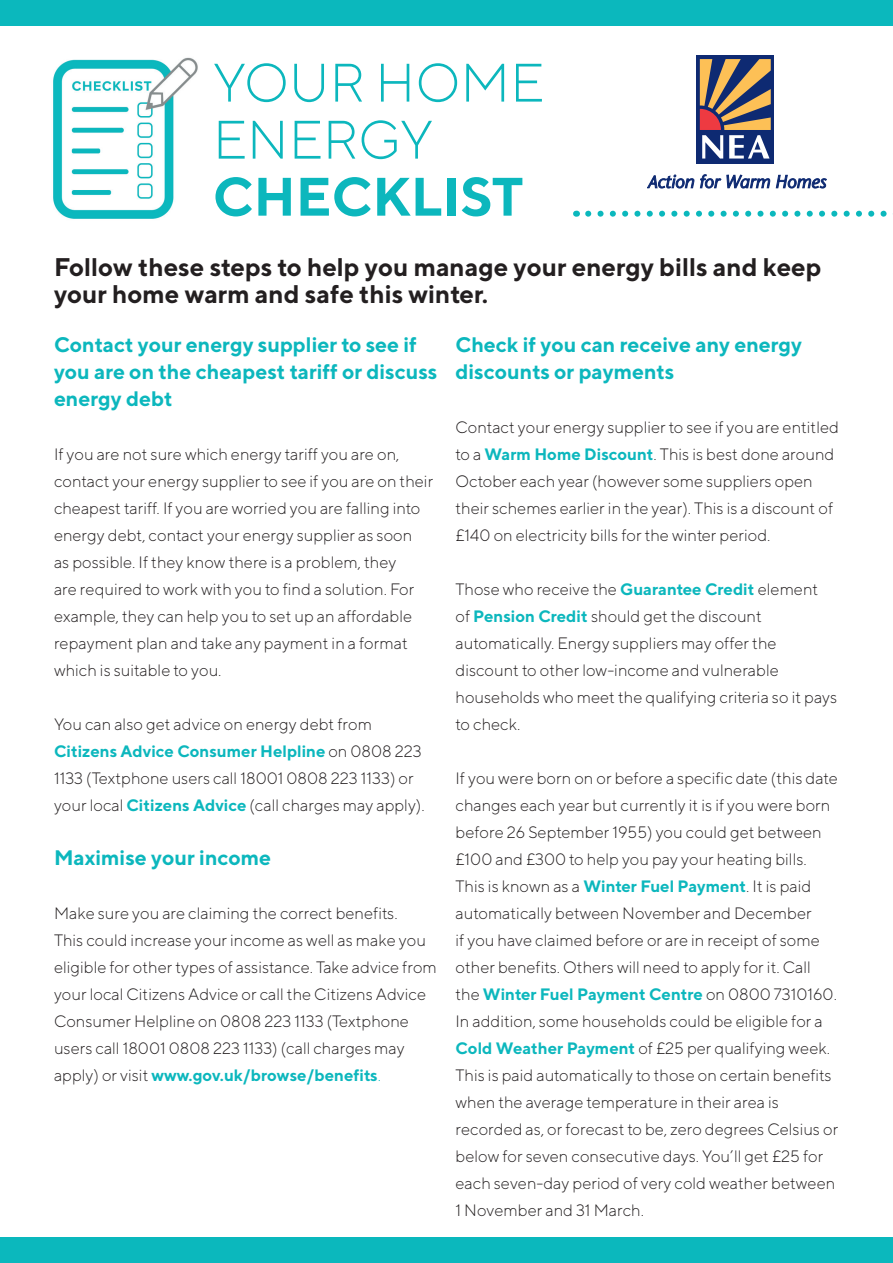
<style>
.page{position:relative;width:893px;height:1263px;background:#fff}
.page>*{position:absolute;margin:0;border:0;box-sizing:border-box;transform-origin:0 0}
.t1{font:300 54px/57px "TT Norms";color:#0cb7bd}
.t2{font:700 54px "TT Norms";color:#0cb7bd}
.t3{font:700 25.5px/27px "TT Norms";color:#231f20}
.t4{font:700 21px/27px "TT Norms";color:#0cb7bd}
.t5{font:300 16.5px/27px "TT Norms";color:#231f20}
.s1{font-weight:700;color:#0cb7bd}
.s2{color:#0cb7bd}
</style>
<div class="page">
<img style="left:53px;top:57px;width:145px;height:162px">
<svg style="left:696px;top:55px;width:78px;height:1px"></svg>
<div style="left:696px;top:56px;width:78px;height:108px;background:#0e2a72"></div>
<svg style="left:700px;top:59px;width:71px;height:100px"></svg>
<svg style="left:647px;top:175px;width:47px;height:13px"></svg>
<svg style="left:700px;top:174px;width:70px;height:14px"></svg>
<svg style="left:776px;top:175px;width:51px;height:13px"></svg>
<div style="left:0;top:0;width:893px;height:26px;background:#0bb8bd"></div>
<div style="left:0;top:1237px;width:893px;height:26px;background:#0bb8bd"></div>
<svg style="left:588px;top:211px;width:305px;height:6px"></svg>
<h1 class="t1" style="left:213px;top:53px;width:333px">YOUR HOME<br>ENERGY</h1>
<h1 class="t2" style="left:213px;top:163px;width:312px">CHECKLIST</h1>
<h2 class="t3" style="left:54px;top:253px;width:769px">Follow these steps to help you manage your energy bills and keep your home warm and safe this winter.</h2>
<p class="t4" style="left:54px;top:330px;width:385px">Contact your energy supplier to see if you are on the cheapest tariff or discuss energy debt</p>
<p class="t5" style="left:54px;top:440px;width:381px">If you are not sure which energy tariff you are on, contact your energy supplier to see if you are on their cheapest tariff. If you are worried you are falling into energy debt, contact your energy supplier as soon<br>as possible. If they know there is a problem, they<br>are required to work with you to find a solution. For example, they can help you to set up an affordable repayment plan and take any payment in a format which is suitable to you.</p>
<p class="t5" style="left:54px;top:710px;width:372px">You can also get advice on energy debt from <span class="s1">Citizens Advice Consumer Helpline</span> on 0808 223<br>1133 (Textphone users call 18001 0808 223 1133) or your local <span class="s1">Citizens Advice</span> (call charges may apply).</p>
<p class="t4" style="left:54px;top:843px;width:219px">Maximise your income</p>
<p class="t5" style="left:54px;top:899px;width:384px">Make sure you are claiming the correct benefits.<br>This could increase your income as well as make you eligible for other types of assistance. Take advice from your local Citizens Advice or call the Citizens Advice Consumer Helpline on 0808 223 1133 (Textphone users call 18001 0808 223 1133) (call charges may apply) or visit <span class="s1">www.gov.uk/browse/benefits</span><span class="s2">.</span></p>
<p class="t4" style="left:455px;top:330px;width:348px">Check if you can receive any energy discounts or payments</p>
<p class="t5" style="left:455px;top:413px;width:385px">Contact your energy supplier to see if you are entitled to a <span class="s1">Warm Home Discount</span>. This is best done around October each year (however some suppliers open their schemes earlier in the year). This is a discount of £140 on electricity bills for the winter period.</p>
<p class="t5" style="left:455px;top:575px;width:383px">Those who receive the <span class="s1">Guarantee Credit</span> element<br>of <span class="s1">Pension Credit</span> should get the discount automatically. Energy suppliers may offer the discount to other low-income and vulnerable households who meet the qualifying criteria so it pays to check.</p>
<p class="t5" style="left:455px;top:764px;width:384px">If you were born on or before a specific date (this date changes each year but currently it is if you were born before 26 September 1955) you could get between £100 and £300 to help you pay your heating bills.<br>This is known as a <span class="s1">Winter Fuel Payment</span>. It is paid automatically between November and December<br>if you have claimed before or are in receipt of some other benefits. Others will need to apply for it. Call the <span class="s1">Winter Fuel Payment Centre</span> on 0800 7310160.<br>In addition, some households could be eligible for a <span class="s1">Cold Weather Payment</span> of £25 per qualifying week.<br>This is paid automatically to those on certain benefits when the average temperature in their area is recorded as, or forecast to be, zero degrees Celsius or below for seven consecutive days. You’ll get £25 for each seven-day period of very cold weather between 1 November and 31 March.</p>
</div>
